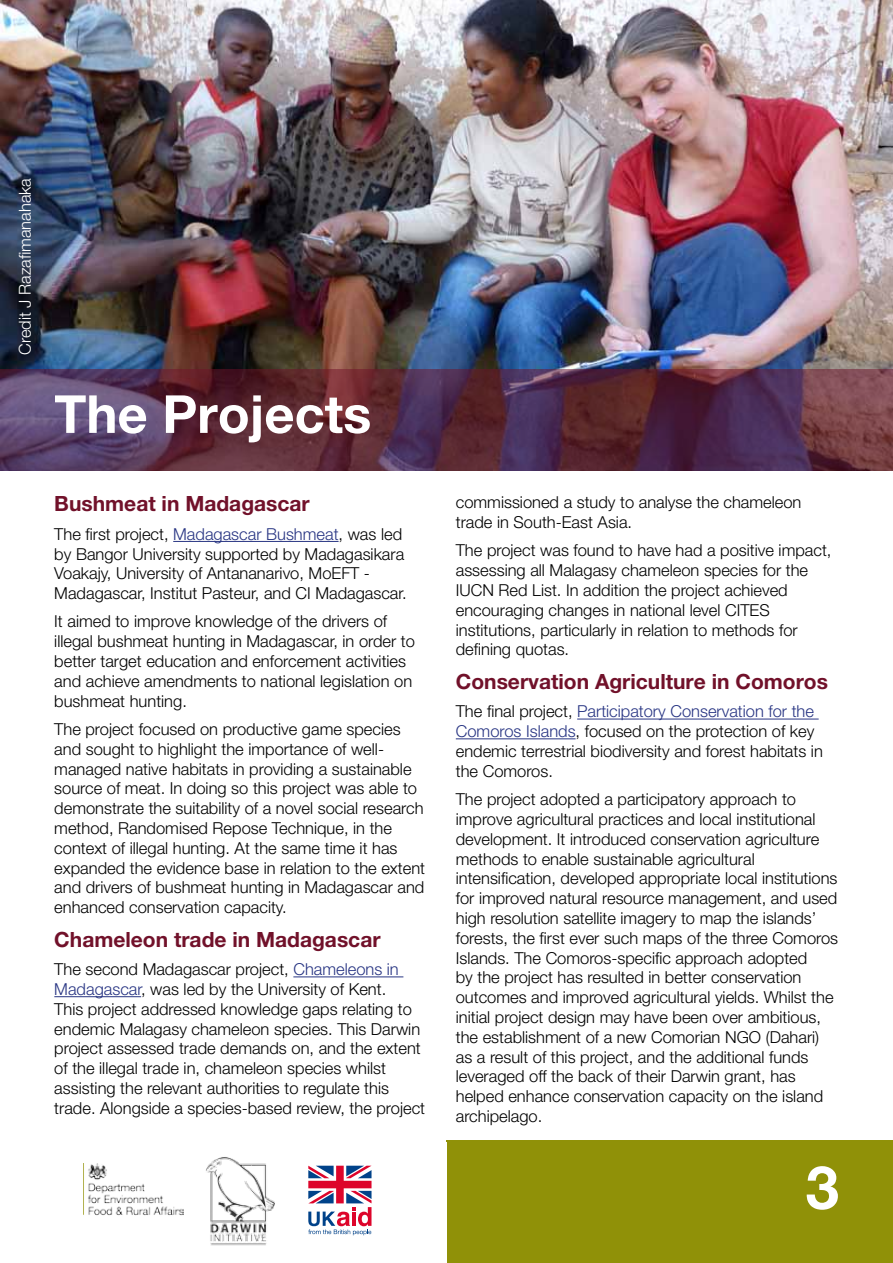
<style>
.page{position:relative;width:893px;height:1263px;background:#fff}
.page>*{position:absolute;margin:0;border:0;box-sizing:border-box;transform-origin:0 0}
.t1{font:700 60px "Helvetica Neue";color:#fff}
.t2{font:700 52.5px "Helvetica Neue LT Pro";color:#fff}
.t3{font:700 21px "Helvetica Neue LT Pro";color:#71112a}
.t4{font:300 16.5px/19.8px "Helvetica Neue LT Pro";color:#000}
.t5{font:300 16.5px "Helvetica Neue LT Pro";color:#fff}
.s1{color:#283583}
</style>
<div class="page">
<div style="left:446px;top:1140px;width:447px;height:123px;background:#909108"></div>
<svg style="left:308px;top:1166px;width:63px;height:69px"></svg>
<img style="left:206px;top:1157px;width:69px;height:89px">
<img style="left:88px;top:1163px;width:96px;height:53px">
<img style="left:0;top:0;width:893px;height:369px">
<svg style="left:0;top:369px;width:893px;height:101px;background:#593148"></svg>
<hr style="left:173px;top:541px;width:166px;height:1px;background:#283583">
<hr style="left:293px;top:976px;width:110px;height:1px;background:#283583">
<hr style="left:54px;top:996px;width:87px;height:1px;background:#283583">
<hr style="left:577px;top:719px;width:242px;height:1px;background:#283583">
<hr style="left:456px;top:738px;width:120px;height:1px;background:#283583">
<p class="t5" style="left:15px;top:355px;width:178px;rotate:-90deg">Credit J Razafimanahaka</p>
<h2 class="t2" style="left:54px;top:382px;width:318px">The Projects</h2>
<p class="t3" style="left:54px;top:491px;width:257px">Bushmeat in Madagascar</p>
<p class="t4" style="left:54px;top:524px;width:354px">The first project, <span class="s1">Madagascar Bushmeat</span>, was led by Bangor University supported by Madagasikara Voakajy, University of Antananarivo, MoEFT - Madagascar, Institut Pasteur, and CI Madagascar.</p>
<p class="t4" style="left:54px;top:611px;width:362px">It aimed to improve knowledge of the drivers of illegal bushmeat hunting in Madagascar, in order to better target education and enforcement activities and achieve amendments to national legislation on bushmeat hunting.</p>
<p class="t4" style="left:54px;top:719px;width:372px">The project focused on productive game species and sought to highlight the importance of well&shy;managed native habitats in providing a sustainable source of meat. In doing so this project was able to demonstrate the suitability of a novel social research method, Randomised Repose Technique, in the context of illegal hunting. At the same time it has expanded the evidence base in relation to the extent and drivers of bushmeat hunting in Madagascar and enhanced conservation capacity.</p>
<p class="t3" style="left:54px;top:926px;width:328px">Chameleon trade in Madagascar</p>
<p class="t4" style="left:54px;top:959px;width:372px">The second Madagascar project, <span class="s1">Chameleons in Madagascar</span>, was led by the University of Kent.<br>This project addressed knowledge gaps relating to endemic Malagasy chameleon species. This Darwin project assessed trade demands on, and the extent of the illegal trade in, chameleon species whilst assisting the relevant authorities to regulate this trade. Alongside a species-based review, the project</p>
<p class="t4" style="left:456px;top:492px;width:347px">commissioned a study to analyse the chameleon trade in South-East Asia.</p>
<p class="t4" style="left:456px;top:540px;width:377px">The project was found to have had a positive impact, assessing all Malagasy chameleon species for the IUCN Red List. In addition the project achieved encouraging changes in national level CITES institutions, particularly in relation to methods for defining quotas.</p>
<p class="t3" style="left:456px;top:669px;width:374px">Conservation Agriculture in Comoros</p>
<p class="t4" style="left:456px;top:701px;width:369px">The final project, <span class="s1">Participatory Conservation for the Comoros Islands</span>, focused on the protection of key endemic terrestrial biodiversity and forest habitats in the Comoros.</p>
<p class="t4" style="left:456px;top:789px;width:384px">The project adopted a participatory approach to improve agricultural practices and local institutional development. It introduced conservation agriculture methods to enable sustainable agricultural intensification, developed appropriate local institutions for improved natural resource management, and used high resolution satellite imagery to map the islands’ forests, the first ever such maps of the three Comoros Islands. The Comoros-specific approach adopted<br>by the project has resulted in better conservation outcomes and improved agricultural yields. Whilst the initial project design may have been over ambitious, the establishment of a new Comorian NGO (Dahari) as a result of this project, and the additional funds leveraged off the back of their Darwin grant, has helped enhance conservation capacity on the island archipelago.</p>
<h1 class="t1" style="left:806px;top:1150px;width:35px">3</h1>
</div>
